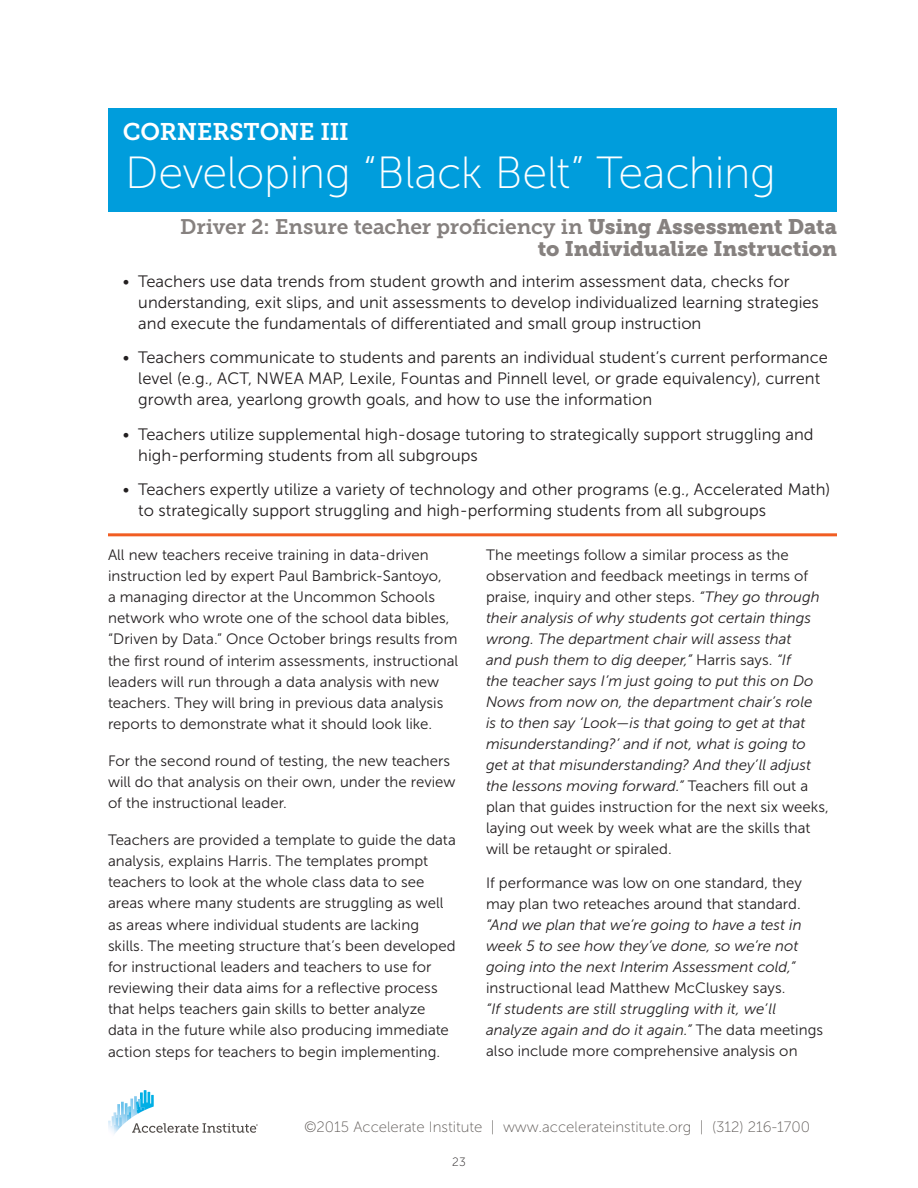
<style>
.page{position:relative;width:918px;height:1188px;background:#fff}
.page>*{position:absolute;margin:0;border:0;box-sizing:border-box;transform-origin:0 0}
.t1{font:45px "Museo Sans 100";letter-spacing:-.01em;color:#fff}
.t2{font:24px "Museo Slab 700";letter-spacing:-.005em;color:#fff}
.t3{font:21px/22.5px "Museo Slab 900";letter-spacing:-.01em;color:#86817f;text-align:right}
.t4{font:16.5px/21px "Museo Sans 300";color:#231f20}
.t5{font:15px/21.1px "Museo Sans 300";letter-spacing:.005em;color:#231f20}
.t6{font:italic 15px/21px "Museo Sans 300";letter-spacing:.005em;color:#231f20}
.t7{font:15px "Museo Sans 100";color:#615c59}
.t8{font:12px "Museo Sans 100";color:#231f20}
.s1{font-family:"Museo Slab 700"}
.s2{font-style:normal}
</style>
<div class="page">
<svg style="left:108px;top:1090px;width:150px;height:44px"></svg>
<div style="left:108px;top:108px;width:729px;height:104px;background:#009ddc"></div>
<hr style="left:108px;top:533px;width:729px;height:3px;background:#f15d22">
<p class="t2" style="left:123px;top:118px;width:228px">CORNERSTONE III</p>
<p class="t1" style="left:125px;top:149px;width:652px">Developing “Black Belt” Teaching</p>
<p class="t3" style="left:180px;top:215px;width:658px"><span class="s1">Driver 2: Ensure teacher proficiency in</span> Using Assessment Data to Individualize Instruction</p>
<p class="t4" style="left:138px;top:271px;width:682px;text-indent:-15px">• Teachers use data trends from student growth and interim assessment data, checks for understanding, exit slips, and unit assessments to develop individualized learning strategies and execute the fundamentals of differentiated and small group instruction</p>
<p class="t4" style="left:138px;top:347px;width:691px;text-indent:-15px">• Teachers communicate to students and parents an individual student’s current performance level (e.g., ACT, NWEA MAP, Lexile, Fountas and Pinnell level, or grade equivalency), current growth area, yearlong growth goals, and how to use the information</p>
<p class="t4" style="left:138px;top:424px;width:677px;text-indent:-15px">• Teachers utilize supplemental high-dosage tutoring to strategically support struggling and high-performing students from all subgroups</p>
<p class="t4" style="left:138px;top:479px;width:694px;text-indent:-15px">• Teachers expertly utilize a variety of technology and other programs (e.g., Accelerated Math) to strategically support struggling and high-performing students from all subgroups</p>
<p class="t5" style="left:108px;top:544px;width:352px">All new teachers receive training in data-driven instruction led by expert Paul Bambrick-Santoyo,<br>a managing director at the Uncommon Schools network who wrote one of the school data bibles, “Driven by Data.” Once October brings results from the first round of interim assessments, instructional leaders will run through a data analysis with new teachers. They will bring in previous data analysis reports to demonstrate what it should look like.</p>
<p class="t5" style="left:108px;top:750px;width:349px">For the second round of testing, the new teachers will do that analysis on their own, under the review of the instructional leader.</p>
<p class="t5" style="left:108px;top:829px;width:349px">Teachers are provided a template to guide the data analysis, explains Harris. The templates prompt teachers to look at the whole class data to see areas where many students are struggling as well as areas where individual students are lacking skills. The meeting structure that’s been developed for instructional leaders and teachers to use for reviewing their data aims for a reflective process that helps teachers gain skills to better analyze data in the future while also producing immediate action steps for teachers to begin implementing.</p>
<p class="t6" style="left:486px;top:544px;width:344px"><span class="s2">The meetings follow a similar process as the observation and feedback meetings in terms of praise, inquiry and other steps.</span> “They go through their analysis of why students got certain things wrong. The department chair will assess that<br>and push them to dig deeper,” <span class="s2">Harris says.</span> “If<br>the teacher says I’m just going to put this on Do Nows from now on, the department chair’s role<br>is to then say ‘Look—is that going to get at that misunderstanding?’ and if not, what is going to get at that misunderstanding? And they’ll adjust the lessons moving forward.” <span class="s2">Teachers fill out a plan that guides instruction for the next six weeks, laying out week by week what are the skills that will be retaught or spiraled.</span></p>
<p class="t6" style="left:486px;top:873px;width:339px"><span class="s2">If performance was low on one standard, they may plan two reteaches around that standard. </span>“And we plan that we’re going to have a test in week 5 to see how they’ve done, so we’re not going into the next Interim Assessment cold,” <span class="s2">instructional lead Matthew McCluskey says.<br></span>“If students are still struggling with it, we’ll analyze again and do it again.” <span class="s2">The data meetings also include more comprehensive analysis on</span></p>
<p class="t7" style="left:304px;top:1119px;width:507px">©2015 Accelerate Institute | www.accelerateinstitute.org | (312) 216-1700</p>
<p class="t8" style="left:452px;top:1156px;width:15px">23</p>
</div>
